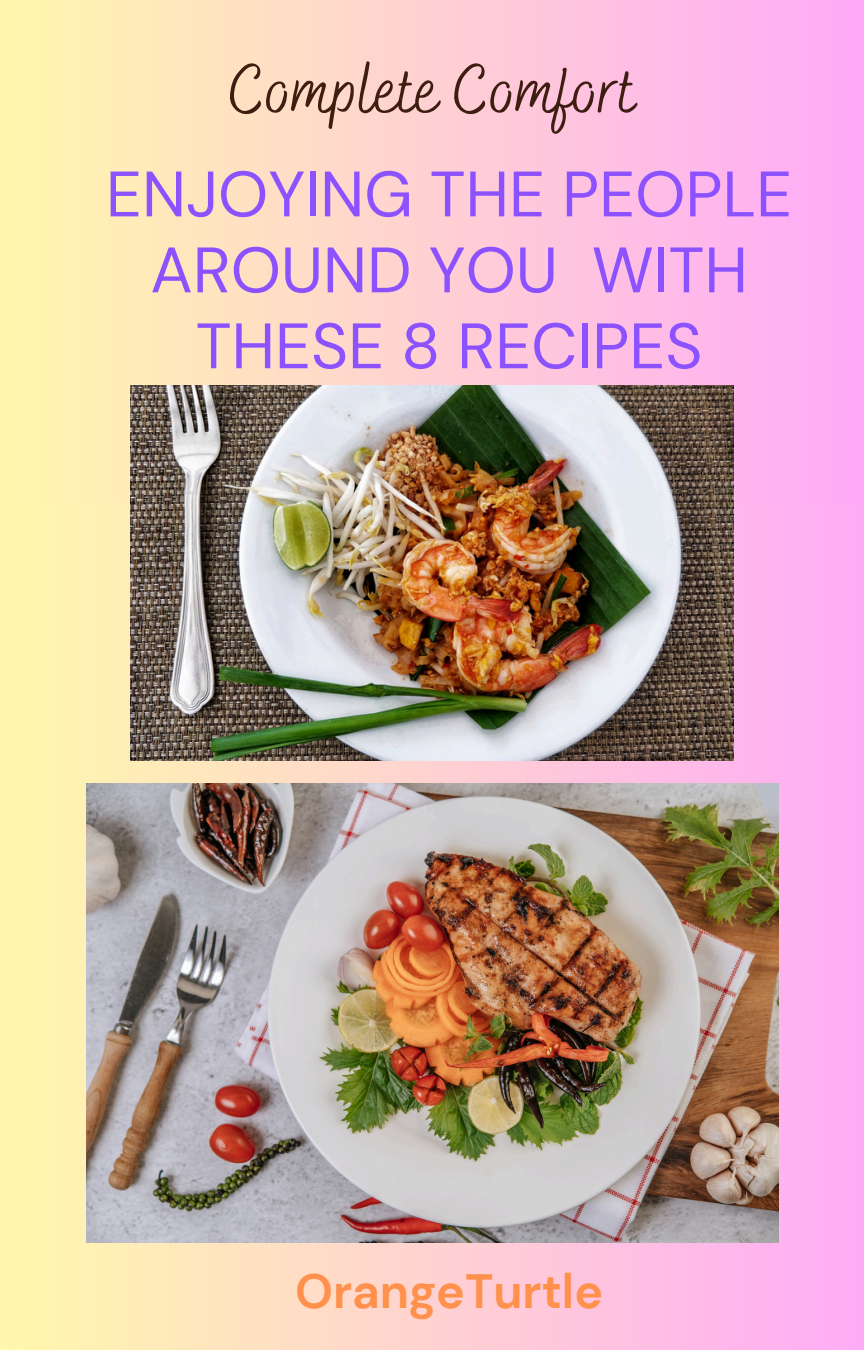
<style>
.page{position:relative;width:864px;height:1350px;background:#fff}
.page>*{position:absolute;margin:0;border:0;box-sizing:border-box;transform-origin:0 0}
.t1{font:69.08px "Bakerie Smooth";color:#3d1e10}
.t2{font:64.12px/76px "DM Sans";color:#8c52ff;text-align:center}
.t3{font:700 48.15px "DM Sans";color:#ff914d}
</style>
<div class="page">
<div style="left:0;top:0;width:864px;height:1350px;background:linear-gradient(to right,#fff7ad,#ffaaf8)"></div>
<div style="left:15px;top:504px;width:849px;height:846px;background:linear-gradient(to right,#fdf6ac,#fcaaf4)"></div>
<img style="left:87px;top:783px;width:692px;height:459px">
<img style="left:131px;top:385px;width:602px;height:375px">
<h1 class="t1" style="left:229px;top:49px;width:409px">Complete Comfort</h1>
<h2 class="t2" style="left:106px;top:156px;width:688px">ENJOYING THE PEOPLE<br>AROUND YOU WITH<br>THESE 8 RECIPES</h2>
<p class="t3" style="left:295px;top:1261px;width:310px">OrangeTurtle</p>
</div>
